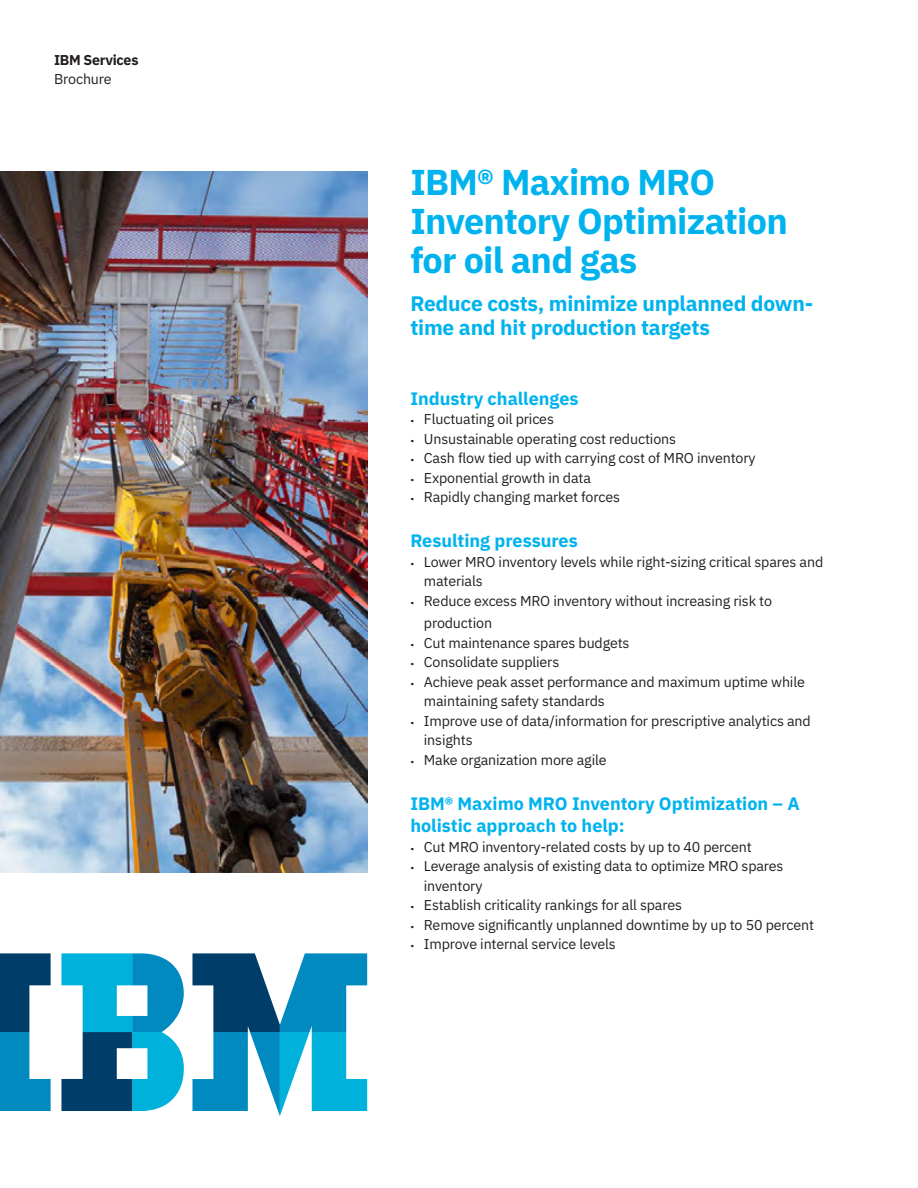
<style>
.page{position:relative;width:918px;height:1188px;background:#fff}
.page>*{position:absolute;margin:0;border:0;box-sizing:border-box;transform-origin:0 0}
._1A_title__color{font:700 36px/39px "IBM Plex Sans";letter-spacing:-.02em;color:#00b3ee}
._1B_subtitle{font:700 21px/24px "IBM Plex Sans";letter-spacing:-.01em;color:#00b3ee}
._2A_head__color{font:700 18px/22.5px "IBM Plex Sans";color:#00b3ee}
._0A_collateral_type{font:14.25px/19.5px "IBM Plex Sans";letter-spacing:-.01em;color:#231f20}
._0A_business_unit{font:700 14.25px "IBM Plex Sans";letter-spacing:-.02em;color:#231f20}
.s1{font-size:9.75px}
</style>
<div class="page">
<svg style="left:0;top:953px;width:51px;height:158px"></svg>
<svg style="left:192px;top:953px;width:175px;height:163px"></svg>
<svg style="left:61px;top:953px;width:123px;height:158px"></svg>
<img style="left:0;top:171px;width:367px;height:702px">
<p class="_0A_business_unit" style="left:54px;top:49px;width:86px">IBM Services</p>
<p class="_0A_collateral_type" style="left:54px;top:68px;width:59px">Brochure</p>
<p class="_1A_title__color" style="left:410px;top:160px;width:379px">IBM® Maximo MRO<br>Inventory Optimization for oil and gas</p>
<p class="_1B_subtitle" style="left:410px;top:290px;width:404px">Reduce costs, minimize unplanned down&shy;time and hit production targets</p>
<p class="_2A_head__color" style="left:410px;top:386px;width:170px">Industry challenges</p>
<p class="_0A_collateral_type" style="left:410px;top:408px;width:145px"><span class="s1">•</span> Fluctuating oil prices</p>
<p class="_0A_collateral_type" style="left:410px;top:428px;width:267px"><span class="s1">•</span> Unsustainable operating cost reductions</p>
<p class="_0A_collateral_type" style="left:410px;top:447px;width:347px"><span class="s1">•</span> Cash flow tied up with carrying cost of MRO inventory</p>
<p class="_0A_collateral_type" style="left:410px;top:467px;width:182px"><span class="s1">•</span> Exponential growth in data</p>
<p class="_0A_collateral_type" style="left:410px;top:486px;width:211px"><span class="s1">•</span> Rapidly changing market forces</p>
<p class="_2A_head__color" style="left:410px;top:528px;width:169px">Resulting pressures</p>
<p class="_0A_collateral_type" style="left:424px;top:551px;width:401px;text-indent:-14px"><span class="s1">•</span> Lower MRO inventory levels while right-sizing critical spares and materials</p>
<p class="_0A_collateral_type" style="left:424px;top:588px;width:350px;line-height:22.5px;text-indent:-14px"><span class="s1">•</span> Reduce excess MRO inventory without increasing risk to production</p>
<p class="_0A_collateral_type" style="left:410px;top:632px;width:221px"><span class="s1">•</span> Cut maintenance spares budgets</p>
<p class="_0A_collateral_type" style="left:410px;top:651px;width:150px"><span class="s1">•</span> Consolidate suppliers</p>
<p class="_0A_collateral_type" style="left:424px;top:671px;width:383px;text-indent:-14px"><span class="s1">•</span> Achieve peak asset performance and maximum uptime while maintaining safety standards</p>
<p class="_0A_collateral_type" style="left:424px;top:710px;width:388px;text-indent:-14px"><span class="s1">•</span> Improve use of data/information for prescriptive analytics and insights</p>
<p class="_0A_collateral_type" style="left:410px;top:749px;width:198px"><span class="s1">•</span> Make organization more agile</p>
<p class="_2A_head__color" style="left:410px;top:791px;width:391px">IBM® Maximo MRO Inventory Optimization – A holistic approach to help:</p>
<p class="_0A_collateral_type" style="left:410px;top:836px;width:343px"><span class="s1">•</span> Cut MRO inventory-related costs by up to 40 percent</p>
<p class="_0A_collateral_type" style="left:424px;top:855px;width:361px;text-indent:-14px"><span class="s1">•</span> Leverage analysis of existing data to optimize MRO spares inventory</p>
<p class="_0A_collateral_type" style="left:410px;top:894px;width:273px"><span class="s1">•</span> Establish criticality rankings for all spares</p>
<p class="_0A_collateral_type" style="left:410px;top:914px;width:405px"><span class="s1">•</span> Remove significantly unplanned downtime by up to 50 percent</p>
<p class="_0A_collateral_type" style="left:410px;top:933px;width:207px"><span class="s1">•</span> Improve internal service levels</p>
</div>
